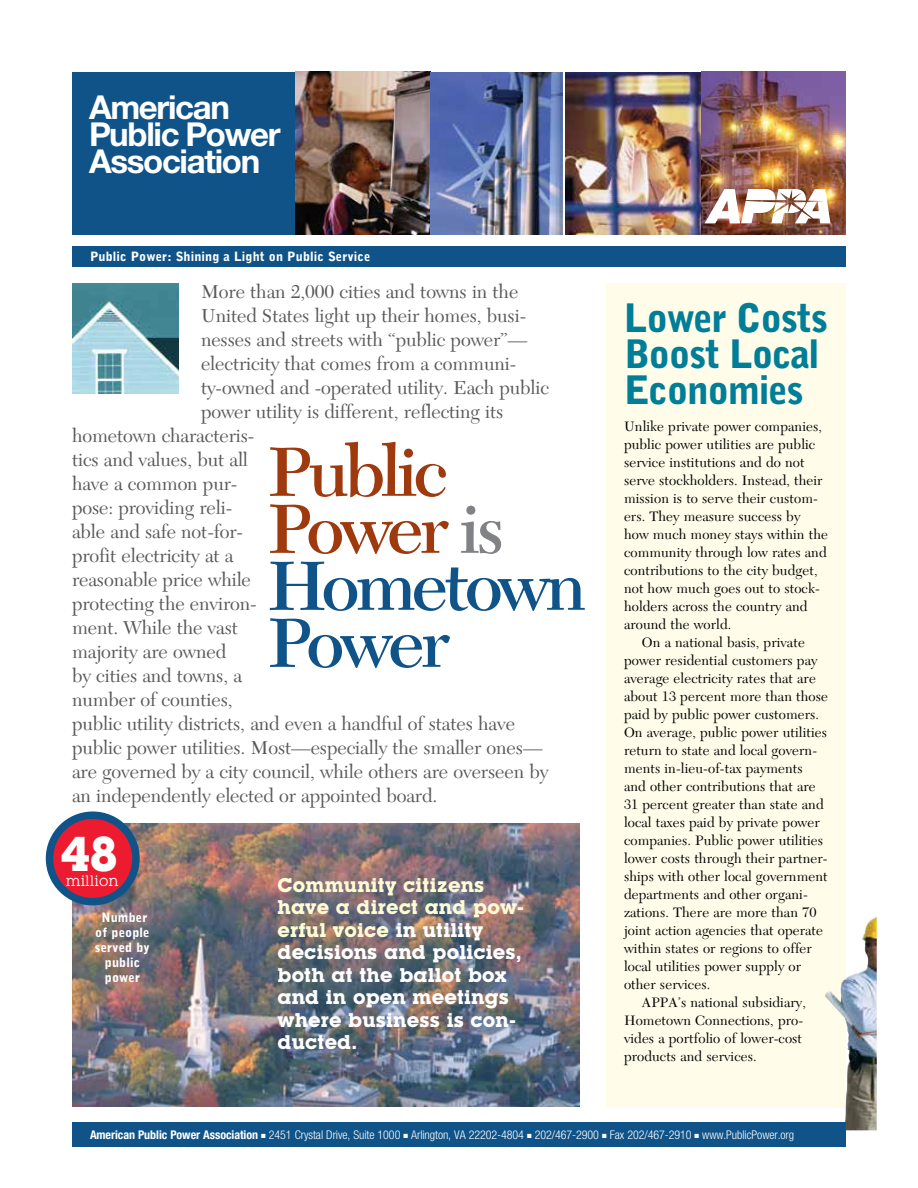
<style>
.page{position:relative;width:918px;height:1188px;background:#fff}
.page>*{position:absolute;margin:0;border:0;box-sizing:border-box;transform-origin:0 0}
.t1{font:600 72.75px/57px "New Caledonia";letter-spacing:-.05em;color:#105388}
.t2{font:700 48px "Lubalin Graph IT Cby BT";color:#fff}
.t3{font:900 39px/36px "Bell Gothic";letter-spacing:-.035em;color:#007e98}
.t4{font:700 33px/27px "Helvetica Neue";letter-spacing:-.04em;color:#fff}
.t5{font:19.5px "New Caledonia";letter-spacing:-.005em;color:#58595b}
.t6{font:700 19.5px/22.5px "Lubalin Graph IT Cby BT";letter-spacing:.01em;color:#fff}
.t7{font:15px "Lubalin Graph IT Cby BT";letter-spacing:.01em;color:#fff}
.t8{font:14.25px "New Caledonia";letter-spacing:.01em;color:#000}
.t9{font:900 12.75px/15px "Bell Gothic";letter-spacing:.01em;color:#fff;text-align:center}
.t10{font:300 condensed 12px "Helvetica Neue";letter-spacing:-.005em;color:#fff}
.s1{color:#fffde9}
.s2{color:#9f3a0e}
.s3{color:#808285}
.s4{color:#fffcd5}
.s5{font-weight:700}
</style>
<div class="page">
<div style="left:72px;top:72px;width:223px;height:163px;background:#105388"></div>
<img style="left:295px;top:72px;width:268px;height:163px">
<img style="left:566px;top:72px;width:280px;height:163px">
<img style="left:72px;top:824px;width:507px;height:283px">
<div style="left:606px;top:284px;width:240px;height:824px;background:#fffde9"></div>
<img style="left:72px;top:284px;width:106px;height:110px">
<div style="left:72px;top:246px;width:774px;height:21px;background:#105388"></div>
<div style="left:50px;top:815px;width:86px;height:87px;background:#ed1b2f;border-radius:50%"></div>
<div style="left:46px;top:811px;width:94px;height:94px;border:8px solid #105388;border-radius:50%"></div>
<img style="left:825px;top:918px;width:48px;height:142px">
<div style="left:72px;top:1122px;width:774px;height:25px;background:#105388"></div>
<img style="left:705px;top:189px;width:130px;height:34px">
<h3 class="t4" style="left:89px;top:93px;width:193px">American<br>Public Power<br>Association</h3>
<p class="t9" style="left:90px;top:249px;width:282px">Public Power: Shining a <span class="s1">Light</span> on Public Service</p>
<h3 class="t5" style="left:201px;top:280px;width:319px">More than 2,000 cities and towns in the</h3>
<h3 class="t5" style="left:201px;top:304px;width:327px">United States light up their homes, busi-</h3>
<h3 class="t5" style="left:201px;top:328px;width:328px">nesses and streets with “public power”—</h3>
<h3 class="t5" style="left:201px;top:352px;width:317px">electricity that comes from a communi-</h3>
<h3 class="t5" style="left:201px;top:376px;width:350px">ty-owned and -operated utility. Each public</h3>
<h3 class="t5" style="left:201px;top:401px;width:304px">power utility is different, reflecting its</h3>
<h3 class="t5" style="left:72px;top:425px;width:184px">hometown characteris-</h3>
<h3 class="t5" style="left:72px;top:449px;width:178px">tics and values, but all</h3>
<h3 class="t5" style="left:72px;top:473px;width:167px">have a common pur-</h3>
<h3 class="t5" style="left:72px;top:497px;width:162px">pose: providing reli-</h3>
<h3 class="t5" style="left:72px;top:521px;width:173px">able and safe not-for-</h3>
<h3 class="t5" style="left:72px;top:545px;width:163px">profit electricity at a</h3>
<h3 class="t5" style="left:72px;top:569px;width:181px">reasonable price while</h3>
<h3 class="t5" style="left:72px;top:593px;width:186px">protecting the environ-</h3>
<h3 class="t5" style="left:72px;top:617px;width:168px">ment. While the vast</h3>
<h3 class="t5" style="left:72px;top:641px;width:156px">majority are owned</h3>
<h3 class="t5" style="left:72px;top:665px;width:172px">by cities and towns, a</h3>
<h3 class="t5" style="left:72px;top:689px;width:162px">number of counties,</h3>
<h3 class="t5" style="left:72px;top:713px;width:445px">public utility districts, and even a handful of states have</h3>
<h3 class="t5" style="left:72px;top:737px;width:472px">public power utilities. Most—especially the smaller ones—</h3>
<h3 class="t5" style="left:72px;top:761px;width:478px">are governed by a city council, while others are overseen by</h3>
<h3 class="t5" style="left:72px;top:785px;width:367px">an independently elected or appointed board.</h3>
<h1 class="t1" style="left:267px;top:445px;width:320px"><span class="s2">Public<br>Power</span> <span class="s3">is<br></span>Hometown<br>Power</h1>
<h2 class="t2" style="left:61px;top:825px;width:59px">48</h2>
<p class="t7" style="left:66px;top:872px;width:54px">million</p>
<p class="t9" style="left:95px;top:910px;width:56px">Number of people served by public power</p>
<h3 class="t6" style="left:278px;top:873px;width:248px"><span class="s4">Community citizens have a direct and pow&shy;erful voice</span> in utility decisions and policies, both at the ballot box and in open meetings where business is con&shy;ducted.</h3>
<h3 class="t3" style="left:624px;top:301px;width:205px">Lower Costs<br>Boost Local<br>Economies</h3>
<p class="t8" style="left:624px;top:418px;width:200px">Unlike private power companies,</p>
<p class="t8" style="left:624px;top:436px;width:193px">public power utilities are public</p>
<p class="t8" style="left:624px;top:454px;width:182px">service institutions and do not</p>
<p class="t8" style="left:624px;top:472px;width:200px">serve stockholders. Instead, their</p>
<p class="t8" style="left:624px;top:490px;width:195px">mission is to serve their custom-</p>
<p class="t8" style="left:624px;top:508px;width:178px">ers. They measure success by</p>
<p class="t8" style="left:624px;top:526px;width:205px">how much money stays within the</p>
<p class="t8" style="left:624px;top:544px;width:204px">community through low rates and</p>
<p class="t8" style="left:624px;top:562px;width:195px">contributions to the city budget,</p>
<p class="t8" style="left:624px;top:580px;width:197px">not how much goes out to stock-</p>
<p class="t8" style="left:624px;top:598px;width:185px">holders across the country and</p>
<p class="t8" style="left:624px;top:616px;width:109px">around the world.</p>
<p class="t8" style="left:642px;top:634px;width:164px">On a national basis, private</p>
<p class="t8" style="left:624px;top:652px;width:195px">power residential customers pay</p>
<p class="t8" style="left:624px;top:670px;width:193px">average electricity rates that are</p>
<p class="t8" style="left:624px;top:688px;width:206px">about 13 percent more than those</p>
<p class="t8" style="left:624px;top:706px;width:197px">paid by public power customers.</p>
<p class="t8" style="left:624px;top:724px;width:205px">On average, public power utilities</p>
<p class="t8" style="left:624px;top:742px;width:195px">return to state and local govern-</p>
<p class="t8" style="left:624px;top:760px;width:180px">ments in-lieu-of-tax payments</p>
<p class="t8" style="left:624px;top:778px;width:193px">and other contributions that are</p>
<p class="t8" style="left:624px;top:796px;width:201px">31 percent greater than state and</p>
<p class="t8" style="left:624px;top:814px;width:197px">local taxes paid by private power</p>
<p class="t8" style="left:624px;top:832px;width:201px">companies. Public power utilities</p>
<p class="t8" style="left:624px;top:850px;width:205px">lower costs through their partner-</p>
<p class="t8" style="left:624px;top:868px;width:205px">ships with other local government</p>
<p class="t8" style="left:624px;top:886px;width:185px">departments and other organi-</p>
<p class="t8" style="left:624px;top:904px;width:194px">zations. There are more than 70</p>
<p class="t8" style="left:624px;top:922px;width:201px">joint action agencies that operate</p>
<p class="t8" style="left:624px;top:940px;width:189px">within states or regions to offer</p>
<p class="t8" style="left:624px;top:958px;width:179px">local utilities power supply or</p>
<p class="t8" style="left:624px;top:976px;width:88px">other services.</p>
<p class="t8" style="left:642px;top:994px;width:165px">APPA’s national subsidiary,</p>
<p class="t8" style="left:624px;top:1012px;width:181px">Hometown Connections, pro-</p>
<p class="t8" style="left:624px;top:1030px;width:180px">vides a portfolio of lower-cost</p>
<p class="t8" style="left:624px;top:1048px;width:134px">products and services.</p>
<p class="t10" style="left:90px;top:1128px;width:706px"><span class="s5">American Public Power Association</span> ■ 2451 Crystal Drive, Suite 1000 ■ Arlington, VA 22202-4804 ■ 202/467-2900 ■ Fax 202/467-2910 ■ www.PublicPower.org</p>
</div>
